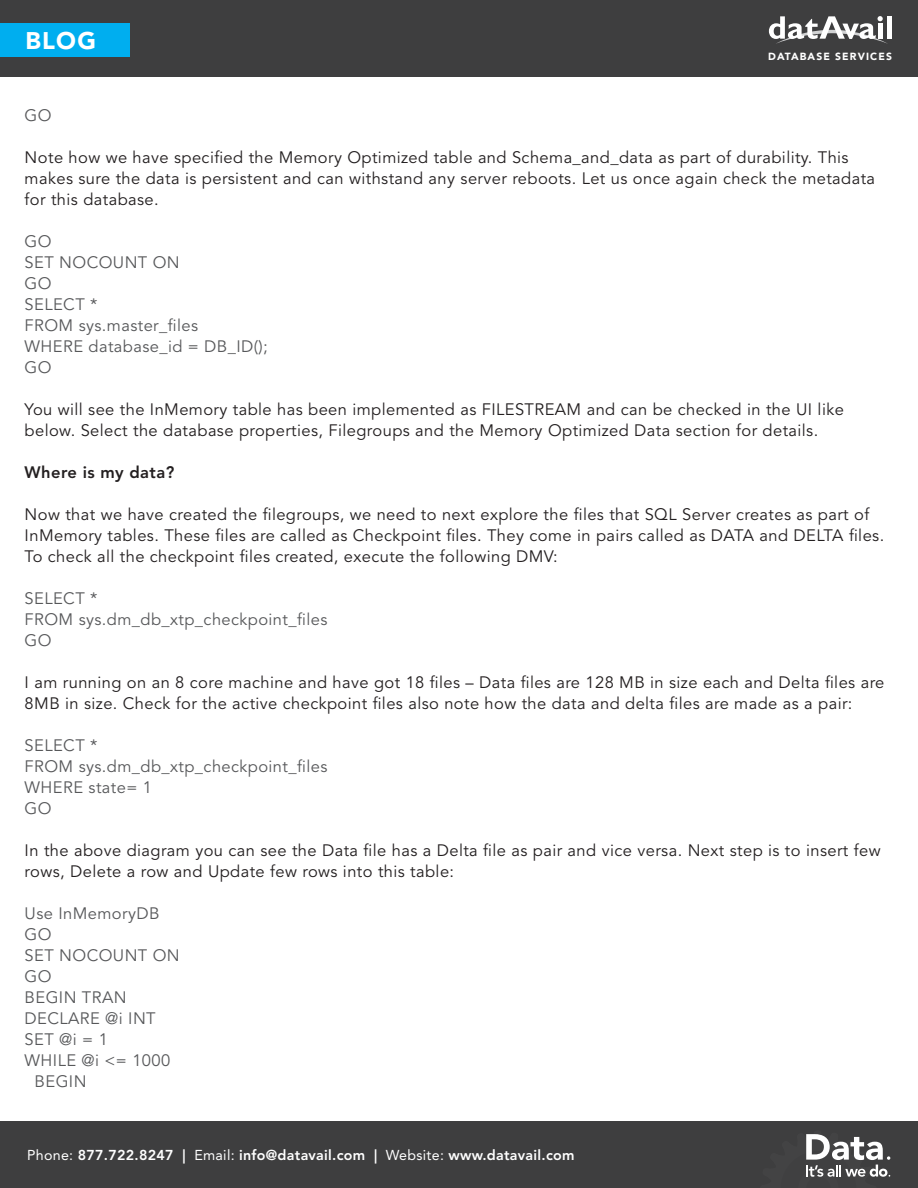
<style>
.page{position:relative;width:918px;height:1188px;background:#fff}
.page>*{position:absolute;margin:0;border:0;box-sizing:border-box;transform-origin:0 0}
.t1{font:900 24px "Avenir LT Std";color:#fff}
.t2{font:16.5px/21px "Avenir LT Std";letter-spacing:.025em;color:#231f20}
.t3{font:16.5px/21px "Avenir LT Std";letter-spacing:.025em;color:#57585a}
.t4{font:800 16.5px "Avenir LT Std";letter-spacing:.025em;color:#231f20}
.t5{font:800 14.25px "Avenir LT Std";letter-spacing:.02em;color:#fff}
.t6{font:900 10.35px "Avenir LT Std";letter-spacing:.11em;color:#fff}
.s1{font-weight:400}
</style>
<div class="page">
<div style="left:0;top:1121px;width:918px;height:67px;background:#3e3e3f"></div>
<div style="left:0;top:0;width:918px;height:76px;background:#3e3e3f"></div>
<div style="left:0;top:23px;width:130px;height:34px;background:#00aeef"></div>
<svg style="left:769px;top:16px;width:119px;height:28px"></svg>
<div style="left:878px;top:24px;width:5px;height:15px;background:#fff"></div>
<hr style="left:887px;top:16px;width:4px;height:23px;background:#fff">
<svg style="left:806px;top:1134px;width:84px;height:43px"></svg>
<h1 class="t1" style="left:26px;top:26px;width:72px">BLOG</h1>
<p class="t6" style="left:768px;top:50px;width:125px">DATABASE SERVICES</p>
<p class="t3" style="left:25px;top:106px;width:29px">GO</p>
<p class="t2" style="left:25px;top:148px;width:852px">Note how we have specified the Memory Optimized table and Schema_and_data as part of durability. This makes sure the data is persistent and can withstand any server reboots. Let us once again check the metadata for this database.</p>
<p class="t3" style="left:25px;top:232px;width:245px">GO<br>SET NOCOUNT ON<br>GO<br>SELECT *<br>FROM sys.master_files<br>WHERE database_id = DB_ID();<br>GO</p>
<p class="t2" style="left:25px;top:400px;width:821px">You will see the InMemory table has been implemented as FILESTREAM and can be checked in the UI like below. Select the database properties, Filegroups and the Memory Optimized Data section for details.</p>
<p class="t4" style="left:25px;top:463px;width:151px">Where is my data?</p>
<p class="t2" style="left:25px;top:505px;width:861px">Now that we have created the filegroups, we need to next explore the files that SQL Server creates as part of<br>InMemory tables. These files are called as Checkpoint files. They come in pairs called as DATA and DELTA files.<br>To check all the checkpoint files created, execute the following DMV:</p>
<p class="t3" style="left:25px;top:589px;width:304px">SELECT *<br>FROM sys.dm_db_xtp_checkpoint_files<br>GO</p>
<p class="t2" style="left:25px;top:673px;width:861px">I am running on an 8 core machine and have got 18 files – Data files are 128 MB in size each and Delta files are<br>8MB in size. Check for the active checkpoint files also note how the data and delta files are made as a pair:</p>
<p class="t3" style="left:25px;top:736px;width:304px">SELECT *<br>FROM sys.dm_db_xtp_checkpoint_files<br>WHERE state= 1<br>GO</p>
<p class="t2" style="left:25px;top:841px;width:857px">In the above diagram you can see the Data file has a Delta file as pair and vice versa. Next step is to insert few rows, Delete a row and Update few rows into this table:</p>
<p class="t3" style="left:25px;top:904px;width:136px">Use InMemoryDB</p>
<p class="t3" style="left:25px;top:925px;width:29px">GO</p>
<p class="t3" style="left:25px;top:946px;width:157px">SET NOCOUNT ON</p>
<p class="t3" style="left:25px;top:967px;width:29px">GO</p>
<p class="t3" style="left:25px;top:988px;width:103px">BEGIN TRAN</p>
<p class="t3" style="left:25px;top:1009px;width:133px">DECLARE @i INT</p>
<p class="t3" style="left:25px;top:1030px;width:85px">SET @i = 1</p>
<p class="t3" style="left:25px;top:1051px;width:147px">WHILE @i &lt;= 1000</p>
<p class="t3" style="left:35px;top:1072px;width:53px">BEGIN</p>
<p class="t5" style="left:27px;top:1147px;width:549px"><span class="s1">Phone:</span> 877.722.8247 | <span class="s1">Email:</span> info@datavail.com | <span class="s1">Website:</span> www.datavail.com</p>
</div>
